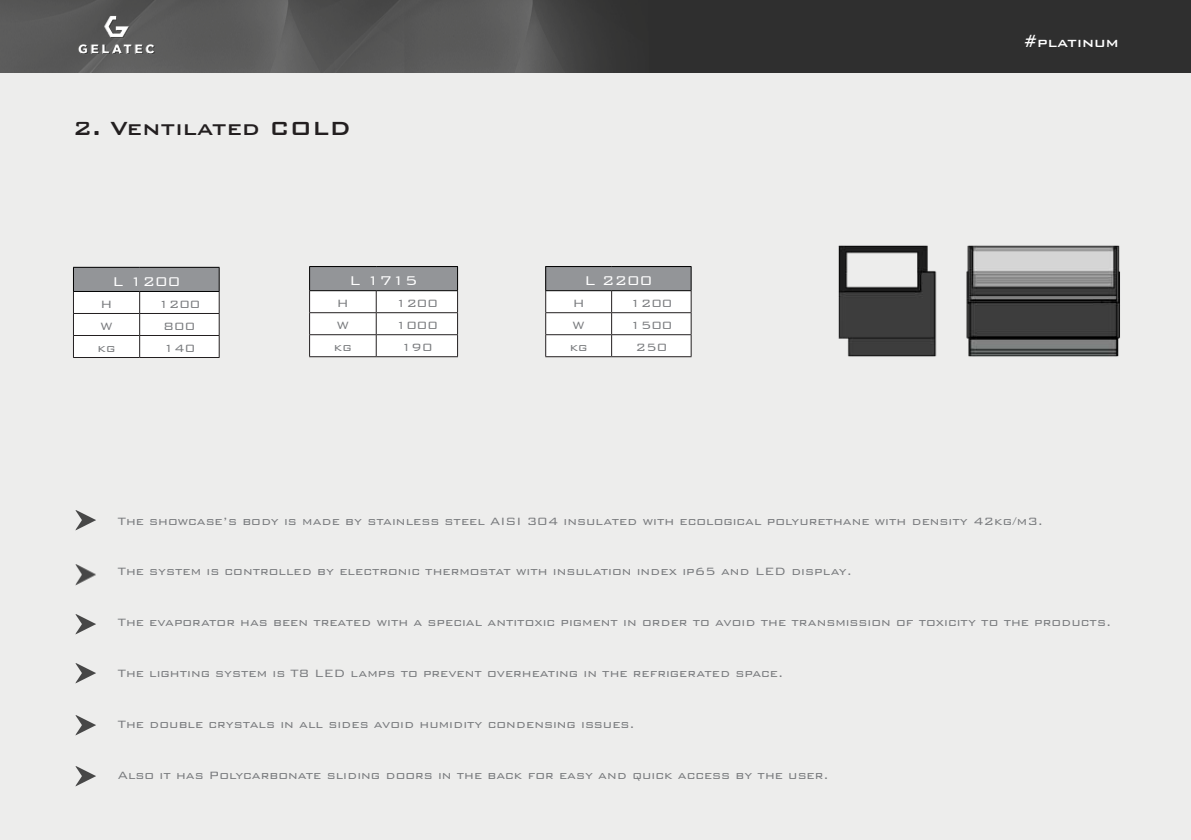
<style>
.page{position:relative;width:1191px;height:840px;background:#fff}
.page>*{position:absolute;margin:0;border:0;box-sizing:border-box;transform-origin:0 0}
.t1{font:500 25.4px "Bank Gothic BT";color:#231f20}
.t2{font:300 17px "Bank Gothic BT";color:#fff}
.t3{font:500 17px "Bank Gothic BT";color:#fff}
.t4{font:300 14px "Bank Gothic BT";color:#787a7d}
</style>
<div class="page">
<div style="left:0;top:0;width:1191px;height:839px;background:#ededec"></div>
<img style="left:0;top:0;width:1191px;height:72px">
<img style="left:77px;top:14px;width:80px;height:43px">
<img style="left:75px;top:614px;width:21px;height:21px">
<img style="left:75px;top:663px;width:21px;height:21px">
<img style="left:75px;top:715px;width:21px;height:21px">
<img style="left:75px;top:766px;width:21px;height:21px">
<hr style="left:73px;top:357px;width:67px;height:1px;background:#231f20">
<hr style="left:140px;top:357px;width:79px;height:1px;background:#231f20">
<svg style="left:73px;top:267px;width:147px;height:90px;background:#d8d8d9"></svg>
<hr style="left:73px;top:291px;width:67px;height:1px;background:#000">
<hr style="left:140px;top:291px;width:79px;height:1px;background:#000">
<hr style="left:309px;top:356px;width:67px;height:1px;background:#231f20">
<hr style="left:376px;top:356px;width:82px;height:1px;background:#231f20">
<hr style="left:309px;top:266px;width:67px;height:1px;background:#000">
<hr style="left:376px;top:266px;width:82px;height:1px;background:#000">
<svg style="left:309px;top:267px;width:149px;height:89px;background:#d9d9da"></svg>
<hr style="left:309px;top:290px;width:67px;height:1px;background:#000">
<hr style="left:376px;top:290px;width:82px;height:1px;background:#000">
<hr style="left:545px;top:356px;width:66px;height:1px;background:#231f20">
<hr style="left:611px;top:356px;width:80px;height:1px;background:#231f20">
<hr style="left:545px;top:266px;width:66px;height:1px;background:#000">
<hr style="left:611px;top:266px;width:80px;height:1px;background:#000">
<svg style="left:545px;top:267px;width:147px;height:89px;background:#dadadb"></svg>
<hr style="left:545px;top:290px;width:66px;height:1px;background:#000">
<hr style="left:611px;top:290px;width:80px;height:1px;background:#000">
<img style="left:75px;top:564px;width:21px;height:22px">
<img style="left:75px;top:510px;width:21px;height:21px">
<img style="left:838px;top:245px;width:282px;height:112px">
<p class="t3" style="left:1024px;top:34px;width:96px">#platinum</p>
<h1 class="t1" style="left:73px;top:115px;width:280px">2. Ventilated COLD</h1>
<p class="t2" style="left:112px;top:272px;width:69px">L 1200</p>
<p class="t2" style="left:349px;top:271px;width:69px">L 1715</p>
<p class="t2" style="left:584px;top:271px;width:69px">L 2200</p>
<p class="t4" style="left:101px;top:296px;width:13px">H</p>
<p class="t4" style="left:158px;top:296px;width:44px">1200</p>
<p class="t4" style="left:100px;top:318px;width:14px">W</p>
<p class="t4" style="left:164px;top:318px;width:33px">800</p>
<p class="t4" style="left:98px;top:340px;width:19px">kg</p>
<p class="t4" style="left:164px;top:340px;width:33px">140</p>
<p class="t4" style="left:337px;top:295px;width:13px">H</p>
<p class="t4" style="left:396px;top:295px;width:44px">1200</p>
<p class="t4" style="left:337px;top:317px;width:14px">W</p>
<p class="t4" style="left:396px;top:317px;width:44px">1000</p>
<p class="t4" style="left:334px;top:339px;width:19px">kg</p>
<p class="t4" style="left:401px;top:339px;width:33px">190</p>
<p class="t4" style="left:572px;top:295px;width:13px">H</p>
<p class="t4" style="left:630px;top:295px;width:44px">1200</p>
<p class="t4" style="left:572px;top:317px;width:14px">W</p>
<p class="t4" style="left:630px;top:317px;width:44px">1500</p>
<p class="t4" style="left:570px;top:339px;width:19px">kg</p>
<p class="t4" style="left:635px;top:339px;width:33px">250</p>
<p class="t4" style="left:118px;top:513px;width:927px">The showcase’s body is made by stainless steel AISI 304 insulated with ecological polyurethane with density 42kg/m3.</p>
<p class="t4" style="left:118px;top:563px;width:735px">The system is controlled by electronic thermostat with insulation index ip65 and LED display.</p>
<p class="t4" style="left:118px;top:614px;width:995px">The evaporator has been treated with a special antitoxic pigment in order to avoid the transmission of toxicity to the products.</p>
<p class="t4" style="left:118px;top:665px;width:667px">The lighting system is T8 LED lamps to prevent overheating in the refrigerated space.</p>
<p class="t4" style="left:118px;top:716px;width:518px">The double crystals in all sides avoid humidity condensing issues.</p>
<p class="t4" style="left:118px;top:766px;width:712px">Also it has Polycarbonate sliding doors in the back for easy and quick access by the user.</p>
</div>
